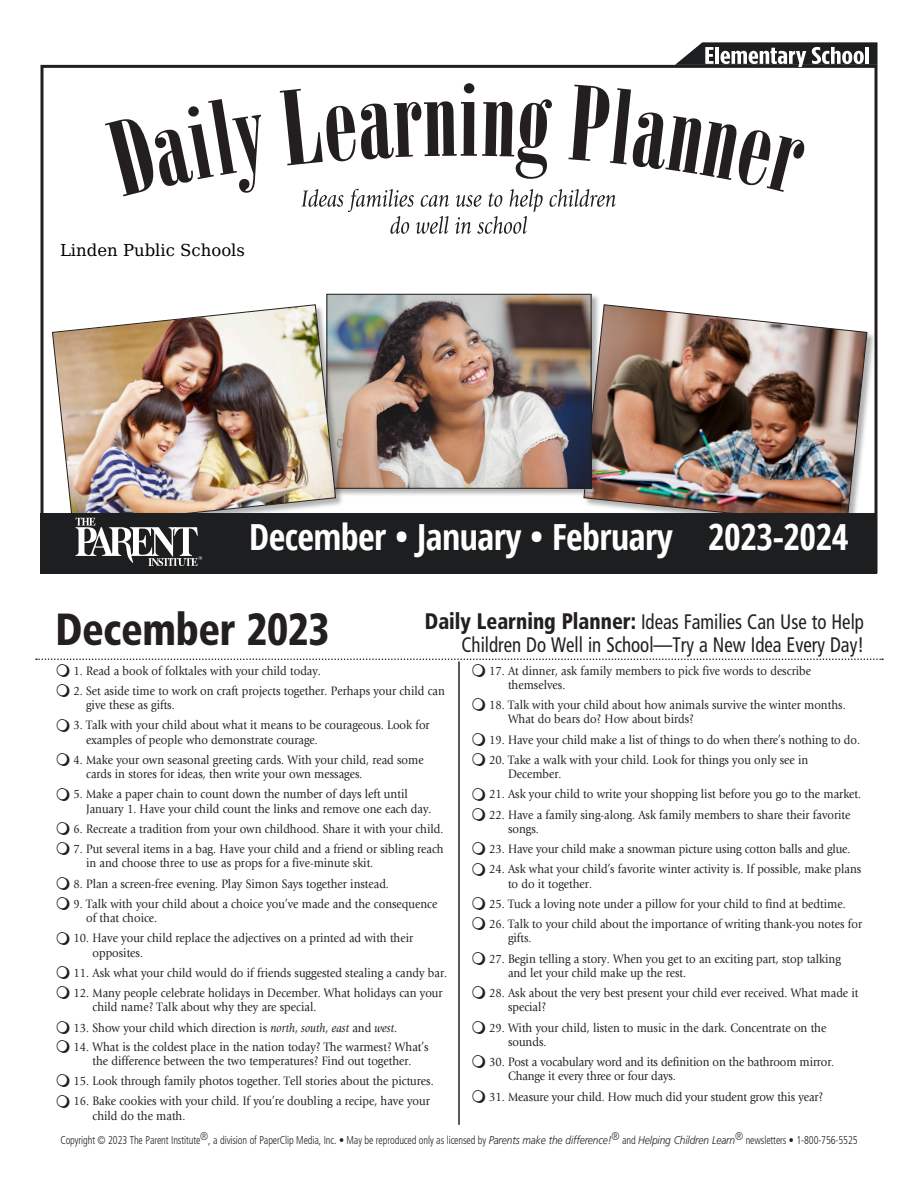
<style>
.page{position:relative;width:918px;height:1188px;background:#fff}
.page>*{position:absolute;margin:0;border:0;box-sizing:border-box;transform-origin:0 0}
.Month{font:900 condensed 45px "Frutiger LT Std";letter-spacing:-.01em;color:#231f20;scale:.9 1}
.Months-Year{font:700 condensed 36px "Open Sans";letter-spacing:-.015em;color:#fff}
.Bulleted_Text{font:condensed 21px "Frutiger LT Std";color:#231f20;scale:.9 1}
.t1{font:16.5px "DejaVu Math Te X Gyre";color:#000}
.Body_Text{font:12.75px/14.2px "Giovanni Std";color:#231f20;scale:.9 1}
.Copyright{font:300 condensed 11.25px "Frutiger LT Std";letter-spacing:-.01em;color:#231f20;scale:.9 1}
.s1{font-weight:900;font-size:22.5px}
.s2{font-style:italic}
.s3{font-style:italic;font-stretch:normal}
</style>
<div class="page">
<div style="left:584px;top:305px;width:292px;height:229px;background:#1d1e1f;opacity:.35"></div>
<img style="left:583px;top:304px;width:284px;height:209px">
<div style="left:326px;top:294px;width:274px;height:203px;background:#1d1e1f;opacity:.35"></div>
<img style="left:329px;top:296px;width:260px;height:190px">
<div style="left:327px;top:294px;width:264px;height:194px;border:1px solid #231f20"></div>
<div style="left:52px;top:305px;width:293px;height:229px;background:#1d1e1f;opacity:.35"></div>
<img style="left:52px;top:304px;width:284px;height:209px">
<hr style="left:458px;top:662px;width:2px;height:463px;background:#231f20">
<svg style="left:105px;top:99px;width:156px;height:97px"></svg>
<div style="left:40px;top:513px;width:838px;height:60px;background:#1d1e1f"></div>
<svg style="left:75px;top:518px;width:127px;height:48px"></svg>
<svg style="left:675px;top:42px;width:203px;height:25px"></svg>
<hr style="left:865px;top:47px;width:4px;height:17px;background:#fff">
<svg style="left:280px;top:83px;width:525px;height:151px"></svg>
<svg style="left:36px;top:659px;width:847px;height:18px"></svg>
<p class="t1" style="left:60px;top:243px;width:187px">Linden Public Schools</p>
<h1 class="Months-Year" style="left:249px;top:512px;width:425px">December • January • February</h1>
<h1 class="Months-Year" style="left:708px;top:512px;width:142px">2023-2024</h1>
<h1 class="Month" style="left:56px;top:602px;width:306px">December 2023</h1>
<h2 class="Bulleted_Text" style="left:425px;top:610px;width:489px"><span class="s1">Daily Learning Planner:</span> Ideas Families Can Use to Help</h2>
<h2 class="Bulleted_Text" style="left:461px;top:632px;width:449px">Children Do Well in School—Try a New Idea Every Day!</h2>
<p class="Body_Text" style="left:74px;top:663px;width:276px">1. Read a book of folktales with your child today.</p>
<p class="Body_Text" style="left:86px;top:684px;width:400px;text-indent:-13px">2. Set aside time to work on craft projects together. Perhaps your child can give these as gifts.</p>
<p class="Body_Text" style="left:86px;top:718px;width:383px;text-indent:-13px">3. Talk with your child about what it means to be courageous. Look for examples of people who demonstrate courage.</p>
<p class="Body_Text" style="left:86px;top:753px;width:377px;text-indent:-13px">4. Make your own seasonal greeting cards. With your child, read some cards in stores for ideas, then write your own messages.</p>
<p class="Body_Text" style="left:86px;top:787px;width:385px;text-indent:-13px">5. Make a paper chain to count down the number of days left until<br>January 1. Have your child count the links and remove one each day.</p>
<p class="Body_Text" style="left:74px;top:822px;width:412px">6. Recreate a tradition from your own childhood. Share it with your child.</p>
<p class="Body_Text" style="left:86px;top:842px;width:399px;text-indent:-13px">7. Put several items in a bag. Have your child and a friend or sibling reach in and choose three to use as props for a five-minute skit.</p>
<p class="Body_Text" style="left:74px;top:876px;width:352px">8. Plan a screen-free evening. Play Simon Says together instead.</p>
<p class="Body_Text" style="left:86px;top:897px;width:392px;text-indent:-13px">9. Talk with your child about a choice you’ve made and the consequence of that choice.</p>
<p class="Body_Text" style="left:93px;top:931px;width:358px;text-indent:-19px">10. Have your child replace the adjectives on a printed ad with their opposites.</p>
<p class="Body_Text" style="left:74px;top:966px;width:417px">11. Ask what your child would do if friends suggested stealing a candy bar.</p>
<p class="Body_Text" style="left:93px;top:986px;width:390px;text-indent:-19px">12. Many people celebrate holidays in December. What holidays can your child name? Talk about why they are special.</p>
<p class="Body_Text" style="left:74px;top:1020px;width:361px">13. Show your child which direction is <span class="s2">north</span>, <span class="s2">south</span>, <span class="s2">east</span> and <span class="s2">west</span>.</p>
<p class="Body_Text" style="left:74px;top:1040px;width:396px;text-align:center">14. What is the coldest place in the nation today? The warmest? What’s the difference between the two temperatures? Find out together.</p>
<p class="Body_Text" style="left:74px;top:1074px;width:402px">15. Look through family photos together. Tell stories about the pictures.</p>
<p class="Body_Text" style="left:93px;top:1094px;width:376px;text-indent:-19px">16. Bake cookies with your child. If you’re doubling a recipe, have your child do the math.</p>
<p class="Body_Text" style="left:508px;top:663px;width:338px;text-indent:-19px">17. At dinner, ask family members to pick five words to describe themselves.</p>
<p class="Body_Text" style="left:508px;top:698px;width:377px;text-indent:-19px">18. Talk with your child about how animals survive the winter months.<br>What do bears do? How about birds?</p>
<p class="Body_Text" style="left:489px;top:732px;width:414px">19. Have your child make a list of things to do when there’s nothing to do.</p>
<p class="Body_Text" style="left:508px;top:753px;width:335px;text-indent:-19px">20. Take a walk with your child. Look for things you only see in<br>December.</p>
<p class="Body_Text" style="left:489px;top:787px;width:415px">21. Ask your child to write your shopping list before you go to the market.</p>
<p class="Body_Text" style="left:508px;top:807px;width:382px;text-indent:-19px">22. Have a family sing-along. Ask family members to share their favorite songs.</p>
<p class="Body_Text" style="left:489px;top:842px;width:403px">23. Have your child make a snowman picture using cotton balls and glue.</p>
<p class="Body_Text" style="left:508px;top:862px;width:394px;text-indent:-19px">24. Ask what your child’s favorite winter activity is. If possible, make plans to do it together.</p>
<p class="Body_Text" style="left:489px;top:897px;width:398px">25. Tuck a loving note under a pillow for your child to find at bedtime.</p>
<p class="Body_Text" style="left:508px;top:917px;width:395px;text-indent:-19px">26. Talk to your child about the importance of writing thank-you notes for gifts.</p>
<p class="Body_Text" style="left:508px;top:951px;width:371px;text-indent:-19px">27. Begin telling a story. When you get to an exciting part, stop talking and let your child make up the rest.</p>
<p class="Body_Text" style="left:508px;top:986px;width:391px;text-indent:-19px">28. Ask about the very best present your child ever received. What made it special?</p>
<p class="Body_Text" style="left:508px;top:1020px;width:355px;text-indent:-19px">29. With your child, listen to music in the dark. Concentrate on the sounds.</p>
<p class="Body_Text" style="left:508px;top:1055px;width:364px;text-indent:-19px">30. Post a vocabulary word and its definition on the bathroom mirror.<br>Change it every three or four days.</p>
<p class="Body_Text" style="left:489px;top:1089px;width:373px">31. Measure your child. How much did your student grow this year?</p>
<p class="Copyright" style="left:60px;top:1133px;width:887px">Copyright © 2023 The Parent Institute®, a division of PaperClip Media, Inc. • May be reproduced only as licensed by <span class="s3">Parents make the difference!</span>® and <span class="s3">Helping Children Learn</span>® newsletters • 1-800-756-5525</p>
</div>
